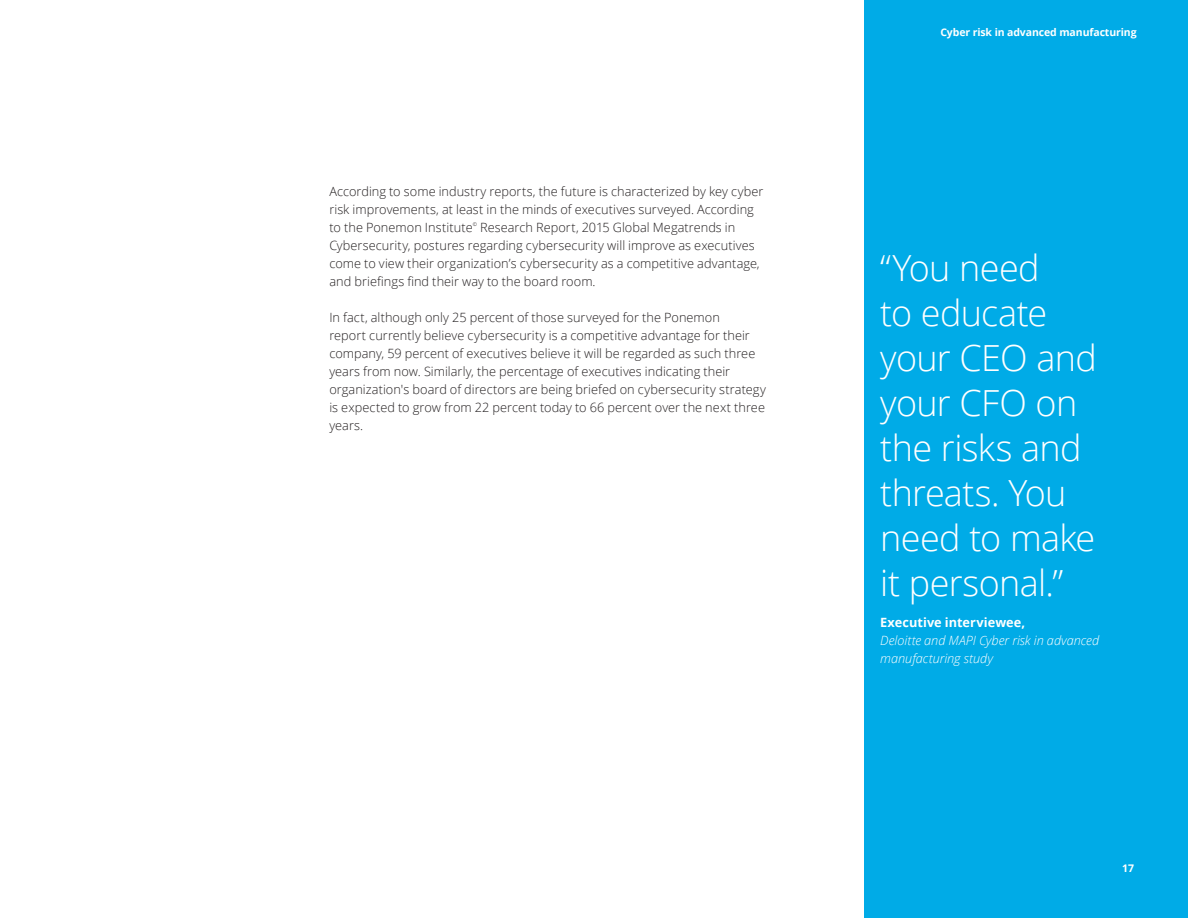
<style>
.page{position:relative;width:1188px;height:918px;background:#fff}
.page>*{position:absolute;margin:0;border:0;box-sizing:border-box;transform-origin:0 0}
.t1{font:300 36px/45px "Open Sans";letter-spacing:-.02em;color:#fff}
.t2{font:300 12.75px/18px "Open Sans";letter-spacing:.005em;color:#231f20}
.t3{font:italic 300 12.75px/18px "Open Sans";color:#fff}
.t4{font:700 12.75px "Open Sans";color:#fff}
.t5{font:700 10.5px "Open Sans";letter-spacing:-.01em;color:#fff}
.t6{font:300 5.1px "Open Sans";color:#231f20}
</style>
<div class="page">
<div style="left:864px;top:0;width:324px;height:918px;background:#00abe7"></div>
<p class="t2" style="left:329px;top:182px;width:436px">According to some industry reports, the future is characterized by key cyber risk improvements, at least in the minds of executives surveyed. According to the Ponemon Institute</p>
<p class="t2" style="left:329px;top:218px;width:432px;text-indent:151px">Research Report, 2015 Global Megatrends in Cybersecurity, postures regarding cybersecurity will improve as executives come to view their organization’s cybersecurity as a competitive advantage, and briefings find their way to the board room.</p>
<p class="t2" style="left:329px;top:308px;width:438px">In fact, although only 25 percent of those surveyed for the Ponemon<br>report currently believe cybersecurity is a competitive advantage for their company, 59 percent of executives believe it will be regarded as such three years from now. Similarly, the percentage of executives indicating their organization's board of directors are being briefed on cybersecurity strategy is expected to grow from 22 percent today to 66 percent over the next three years.</p>
<p class="t6" style="left:473px;top:221px;width:6px">©</p>
<p class="t5" style="left:940px;top:24px;width:198px">Cyber risk in advanced manufacturing</p>
<h1 class="t1" style="left:880px;top:244px;width:218px">“You need<br>to educate your CEO and your CFO on the risks and threats. You need to make it personal.”</h1>
<p class="t4" style="left:880px;top:614px;width:147px">Executive interviewee,</p>
<p class="t3" style="left:880px;top:631px;width:220px">Deloitte and MAPI Cyber risk in advanced manufacturing study</p>
<p class="t5" style="left:1122px;top:861px;width:13px">17</p>
</div>
